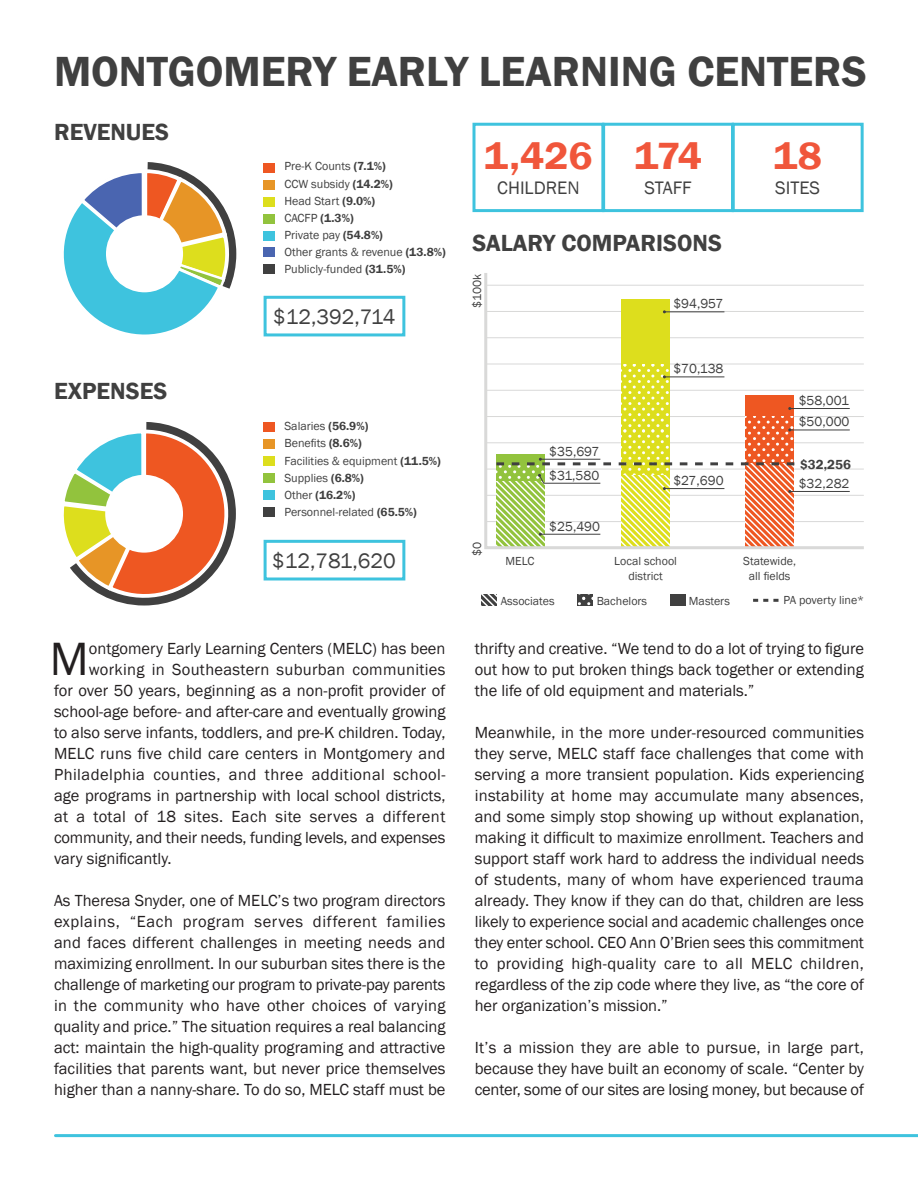
<style>
.page{position:relative;width:918px;height:1188px;background:#fff}
.page>*{position:absolute;margin:0;border:0;box-sizing:border-box;transform-origin:0 0}
.Case_Study_Body_Text{font:48px "Franklin Gothic";color:#231f20}
.t1{font:600 43.35px "Franklin Gothic";color:#404040}
.t2{font:600 39px "Franklin Gothic";color:#f0563b;scale:1.06 1}
.t3{font:600 24px "Franklin Gothic";color:#404040}
.t4{font:21.6px "Franklin Gothic";color:#404040}
.t5{font:18.6px "Franklin Gothic";color:#404040}
.Case_Study_Body_Text-2{font:16.5px/21px "Franklin Gothic";color:#231f20;text-align:justify}
.Case_Study_Body_Text-3{font:16.5px "Franklin Gothic";letter-spacing:.025em;color:#231f20}
.Case_Study_Body_Text-4{font:16.5px "Franklin Gothic";letter-spacing:.02em;color:#231f20}
.t6{font:13.5px "Franklin Gothic";color:#404040}
.t7{font:600 13.5px "Franklin Gothic";color:#404040}
.t8{font:12.15px "Franklin Gothic";color:#404040}
.t9{font:12px/15px "Franklin Gothic";color:#404040;text-align:center}
.t10{font:600 12px "Franklin Gothic";color:#404040}
.s1{font-weight:600}
.s2{font-weight:400}
</style>
<div class="page">
<hr style="left:56px;top:1134px;width:862px;height:3px;background:#3ec3de">
<div style="left:472px;top:123px;width:132px;height:89px;border:3px solid #3ec3de"></div>
<div style="left:602px;top:123px;width:132px;height:89px;border:3px solid #3ec3de"></div>
<div style="left:732px;top:123px;width:132px;height:89px;border:3px solid #3ec3de"></div>
<div style="left:264px;top:163px;width:11px;height:9px;background:#ee5722"></div>
<div style="left:264px;top:180px;width:11px;height:9px;background:#e79526"></div>
<div style="left:264px;top:197px;width:11px;height:9px;background:#ddde1d"></div>
<div style="left:264px;top:214px;width:11px;height:9px;background:#92c33d"></div>
<div style="left:264px;top:231px;width:11px;height:9px;background:#3ec3de"></div>
<div style="left:264px;top:248px;width:11px;height:9px;background:#4a65b0"></div>
<div style="left:264px;top:264px;width:11px;height:10px;background:#404040"></div>
<div style="left:264px;top:296px;width:141px;height:40px;border:3px solid #3ec3de"></div>
<svg style="left:63px;top:162px;width:173px;height:173px"></svg>
<div style="left:107px;top:216px;width:75px;height:75px;background:#fff;border-radius:50%"></div>
<div style="left:106px;top:215px;width:77px;height:77px;border:2px solid #fff;border-radius:50%"></div>
<div style="left:264px;top:540px;width:141px;height:40px;border:3px solid #3ec3de"></div>
<div style="left:264px;top:423px;width:11px;height:9px;background:#ee5722"></div>
<div style="left:264px;top:440px;width:11px;height:9px;background:#e79526"></div>
<div style="left:264px;top:457px;width:11px;height:9px;background:#ddde1d"></div>
<div style="left:264px;top:474px;width:11px;height:9px;background:#92c33d"></div>
<div style="left:264px;top:491px;width:11px;height:9px;background:#3ec3de"></div>
<div style="left:264px;top:507px;width:11px;height:9px;background:#404040"></div>
<svg style="left:63px;top:422px;width:173px;height:184px"></svg>
<div style="left:106px;top:476px;width:76px;height:76px;background:#fff;border-radius:50%"></div>
<div style="left:105px;top:475px;width:78px;height:78px;border:2px solid #fff;border-radius:50%"></div>
<div style="left:578px;top:595px;width:15px;height:11px;background:#404040"></div>
<svg style="left:578px;top:596px;width:15px;height:9px"></svg>
<div style="left:670px;top:595px;width:15px;height:11px;background:#404040"></div>
<svg style="left:481px;top:595px;width:15px;height:11px"></svg>
<svg style="left:753px;top:599px;width:25px;height:3px"></svg>
<svg style="left:484px;top:273px;width:380px;height:276px"></svg>
<hr style="left:664px;top:311px;width:60px;height:1px;background:#404040">
<hr style="left:790px;top:408px;width:60px;height:1px;background:#404040">
<hr style="left:790px;top:430px;width:60px;height:1px;background:#404040">
<hr style="left:790px;top:491px;width:60px;height:1px;background:#404040">
<svg style="left:496px;top:364px;width:298px;height:184px"></svg>
<p class="t1" style="left:54px;top:45px;width:814px">MONTGOMERY EARLY LEARNING CENTERS</p>
<p class="t3" style="left:54px;top:117px;width:117px">REVENUES</p>
<p class="t3" style="left:54px;top:376px;width:115px">EXPENSES</p>
<p class="t9" style="left:284px;top:159px;width:103px">Pre-K Counts <span class="s1">(7.1%)</span></p>
<p class="t9" style="left:284px;top:176px;width:110px">CCW subsidy <span class="s1">(14.2%)</span></p>
<p class="t9" style="left:284px;top:193px;width:92px">Head Start <span class="s1">(9.0%)</span></p>
<p class="t10" style="left:284px;top:210px;width:71px"><span class="s2">CACFP</span> (1.3%)</p>
<p class="t9" style="left:284px;top:228px;width:100px">Private pay <span class="s1">(54.8%)</span></p>
<p class="t9" style="left:284px;top:245px;width:163px">Other grants &amp; revenue <span class="s1">(13.8%)</span></p>
<p class="t9" style="left:284px;top:262px;width:122px">Publicly-funded <span class="s1">(31.5%)</span></p>
<p class="t4" style="left:273px;top:303px;width:124px">$12,392,714</p>
<p class="t9" style="left:284px;top:419px;width:85px">Salaries <span class="s1">(56.9%)</span></p>
<p class="t9" style="left:284px;top:436px;width:79px">Benefits <span class="s1">(8.6%)</span></p>
<p class="t9" style="left:284px;top:453px;width:158px">Facilities &amp; equipment <span class="s1">(11.5%)</span></p>
<p class="t9" style="left:284px;top:470px;width:81px">Supplies <span class="s1">(6.8%)</span></p>
<p class="t10" style="left:284px;top:487px;width:72px"><span class="s2">Other</span> (16.2%)</p>
<p class="t9" style="left:284px;top:505px;width:134px">Personnel-related <span class="s1">(65.5%)</span></p>
<p class="t4" style="left:272px;top:547px;width:125px">$12,781,620</p>
<p class="Case_Study_Body_Text" style="left:50px;top:629px;width:40px">M</p>
<p class="Case_Study_Body_Text-2" style="left:89px;top:638px;width:358px">ontgomery Early Learning Centers (MELC) has been</p>
<p class="Case_Study_Body_Text-4" style="left:89px;top:659px;width:358px">working in Southeastern suburban communities</p>
<p class="Case_Study_Body_Text-2" style="left:54px;top:680px;width:393px">for over 50 years, beginning as a non-profit provider of</p>
<p class="Case_Study_Body_Text-2" style="left:54px;top:701px;width:393px">school-age before- and after-care and eventually growing</p>
<p class="Case_Study_Body_Text-2" style="left:54px;top:722px;width:393px">to also serve infants, toddlers, and pre-K children. Today,</p>
<p class="Case_Study_Body_Text-2" style="left:54px;top:743px;width:393px">MELC runs five child care centers in Montgomery and</p>
<p class="Case_Study_Body_Text-3" style="left:54px;top:764px;width:393px">Philadelphia counties, and three additional school-</p>
<p class="Case_Study_Body_Text-2" style="left:54px;top:785px;width:393px">age programs in partnership with local school districts,</p>
<p class="Case_Study_Body_Text-3" style="left:54px;top:806px;width:393px">at a total of 18 sites. Each site serves a different</p>
<p class="Case_Study_Body_Text-2" style="left:54px;top:827px;width:393px">community, and their needs, funding levels, and expenses</p>
<p class="Case_Study_Body_Text-2" style="left:54px;top:848px;width:119px">vary significantly.</p>
<p class="Case_Study_Body_Text-2" style="left:54px;top:890px;width:393px">As Theresa Snyder, one of MELC’s two program directors explains, “Each program serves different families and faces different challenges in meeting needs and maximizing enrollment. In our suburban sites there is the challenge of marketing our program to private-pay parents in the community who have other choices of varying quality and price.” The situation requires a real balancing act: maintain the high-quality programing and attractive facilities that parents want, but never price themselves higher than a nanny-share. To do so, MELC staff must be</p>
<p class="t2" style="left:484px;top:132px;width:104px">1,426</p>
<p class="t5" style="left:497px;top:176px;width:84px">CHILDREN</p>
<p class="t2" style="left:634px;top:132px;width:65px">174</p>
<p class="t5" style="left:645px;top:176px;width:48px">STAFF</p>
<p class="t3" style="left:472px;top:228px;width:251px">SALARY COMPARISONS</p>
<p class="t8" style="left:469px;top:308px;width:36px;rotate:-90deg">$100k</p>
<p class="t6" style="left:673px;top:295px;width:52px">$94,957</p>
<p class="t2" style="left:773px;top:132px;width:48px">18</p>
<p class="t5" style="left:775px;top:176px;width:46px">SITES</p>
<p class="t8" style="left:469px;top:556px;width:16px;rotate:-90deg">$0</p>
<p class="t6" style="left:673px;top:360px;width:52px">$70,138</p>
<p class="t9" style="left:505px;top:554px;width:30px">MELC</p>
<p class="t6" style="left:549px;top:443px;width:52px">$35,697</p>
<p class="t6" style="left:549px;top:467px;width:52px">$31,580</p>
<p class="t6" style="left:549px;top:518px;width:52px">$25,490</p>
<p class="t6" style="left:673px;top:472px;width:52px">$27,690</p>
<p class="t9" style="left:614px;top:554px;width:64px">Local school district</p>
<p class="t6" style="left:799px;top:392px;width:52px">$58,001</p>
<p class="t6" style="left:799px;top:414px;width:52px">$50,000</p>
<p class="t7" style="left:800px;top:456px;width:52px">$32,256</p>
<p class="t6" style="left:799px;top:475px;width:52px">$32,282</p>
<p class="t9" style="left:743px;top:554px;width:54px">Statewide, all fields</p>
<p class="t9" style="left:501px;top:593px;width:55px">Associates</p>
<p class="t9" style="left:597px;top:593px;width:52px">Bachelors</p>
<p class="t9" style="left:689px;top:593px;width:42px">Masters</p>
<p class="t9" style="left:783px;top:593px;width:82px">PA poverty line*</p>
<p class="Case_Study_Body_Text-2" style="left:475px;top:638px;width:391px">thrifty and creative. “We tend to do a lot of trying to figure out how to put broken things back together or extending the life of old equipment and materials.”</p>
<p class="Case_Study_Body_Text-2" style="left:475px;top:722px;width:391px">Meanwhile, in the more under-resourced communities they serve, MELC staff face challenges that come with serving a more transient population. Kids experiencing instability at home may accumulate many absences, and some simply stop showing up without explanation, making it difficult to maximize enrollment. Teachers and support staff work hard to address the individual needs of students, many of whom have experienced trauma already. They know if they can do that, children are less likely to experience social and academic challenges once they enter school. CEO Ann O’Brien sees this commitment to providing high-quality care to all MELC children, regardless of the zip code where they live, as “the core of her organization’s mission.”</p>
<p class="Case_Study_Body_Text-2" style="left:475px;top:1037px;width:391px">It’s a mission they are able to pursue, in large part, because they have built an economy of scale. “Center by center, some of our sites are losing money, but because of</p>
</div>
